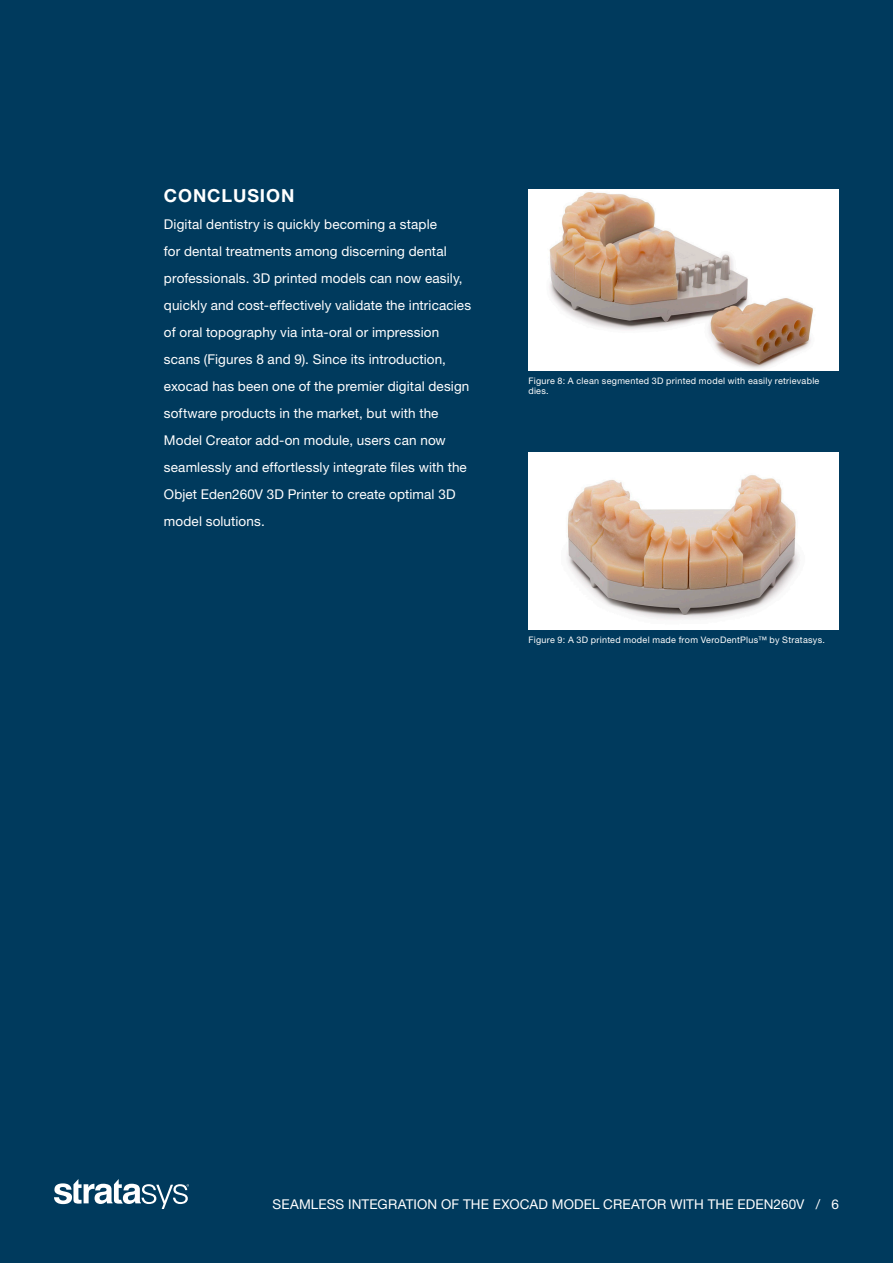
<style>
.page{position:relative;width:893px;height:1263px;background:#003a5d}
.page>*{position:absolute;margin:0;border:0;box-sizing:border-box;transform-origin:0 0}
.WP_-_Reverse_Paragra{font:700 18px "Helvetica Neue LT Std";letter-spacing:.05em;color:#fff}
.WP_-_Reverse_Body_Co{font:13.5px/27px "Helvetica Neue LT Std";letter-spacing:.01em;color:#fff}
.WP_-_Pg__Title{font:13.5px "Helvetica Neue LT Std";letter-spacing:.01em;color:#fff}
.WP_-_Image_Caption{font:9px/10.5px "Helvetica Neue LT Std";letter-spacing:.03em;color:#fff}
</style>
<div class="page">
<svg style="left:54px;top:1179px;width:135px;height:30px"></svg>
<img style="left:528px;top:189px;width:311px;height:182px">
<img style="left:528px;top:453px;width:311px;height:177px">
<p class="WP_-_Reverse_Paragra" style="left:164px;top:185px;width:132px">CONCLUSION</p>
<p class="WP_-_Reverse_Body_Co" style="left:164px;top:211px;width:309px">Digital dentistry is quickly becoming a staple<br>for dental treatments among discerning dental professionals. 3D printed models can now easily, quickly and cost-effectively validate the intricacies of oral topography via inta-oral or impression scans (Figures 8 and 9). Since its introduction, exocad has been one of the premier digital design software products in the market, but with the Model Creator add-on module, users can now seamlessly and effortlessly integrate files with the Objet Eden260V 3D Printer to create optimal 3D model solutions.</p>
<p class="WP_-_Image_Caption" style="left:528px;top:375px;width:292px">Figure 8: A clean segmented 3D printed model with easily retrievable dies.</p>
<p class="WP_-_Image_Caption" style="left:528px;top:634px;width:298px">Figure 9: A 3D printed model made from VeroDentPlus™ by Stratasys.</p>
<p class="WP_-_Pg__Title" style="left:272px;top:1196px;width:568px">SEAMLESS INTEGRATION OF THE EXOCAD MODEL CREATOR WITH THE EDEN260V / 6</p>
</div>
